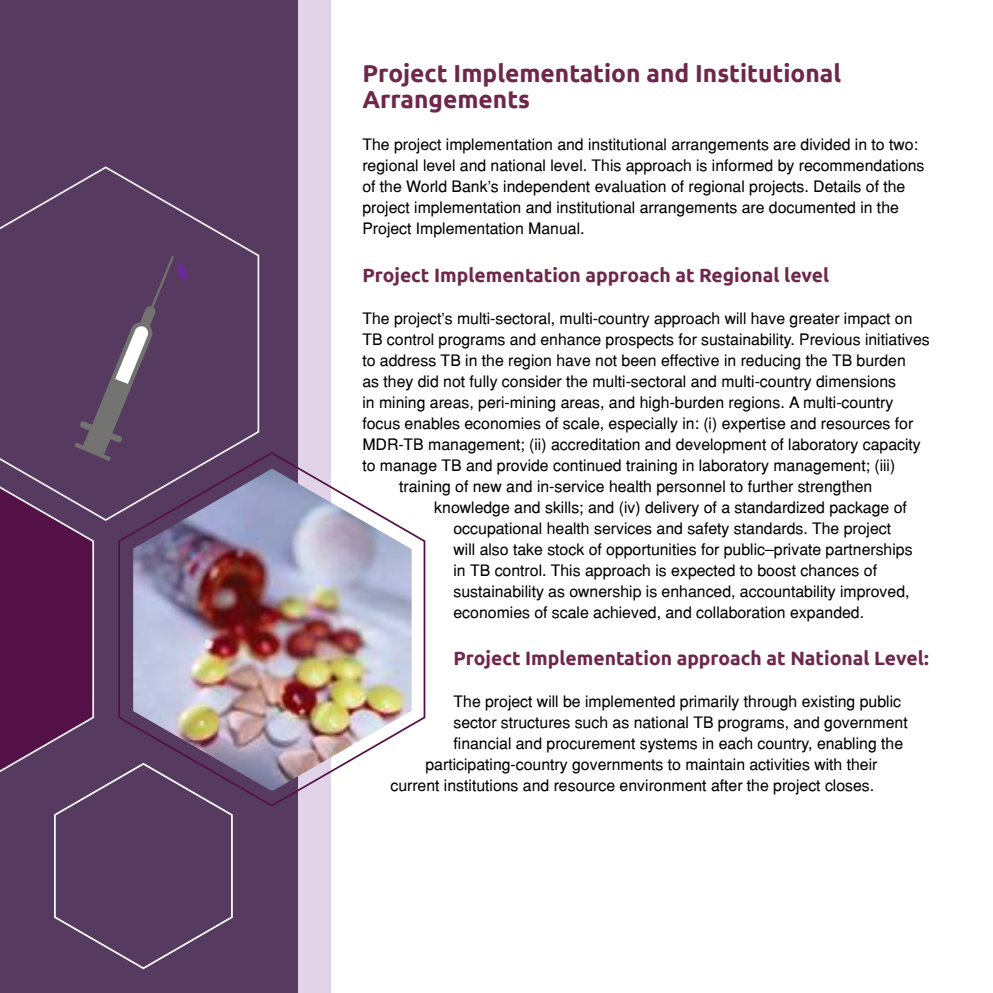
<style>
.page{position:relative;width:993px;height:993px;background:#fff}
.page>*{position:absolute;margin:0;border:0;box-sizing:border-box;transform-origin:0 0}
.t1{font:700 24.5px/26.2px "Ubuntu";color:#6e274b}
.t2{font:700 19.25px "Ubuntu";color:#6e274b}
.t3{font:15.75px/21px "Helvetica";color:#000}
</style>
<div class="page">
<div style="left:34px;top:0;width:297px;height:992px;background:#e1d4e9"></div>
<div style="left:0;top:0;width:297px;height:992px;background:#573a60"></div>
<svg style="left:243px;top:451px;width:183px;height:356px"></svg>
<svg style="left:0;top:166px;width:260px;height:318px"></svg>
<svg style="left:0;top:484px;width:233px;height:485px"></svg>
<img style="left:133px;top:468px;width:278px;height:322px">
<svg style="left:74px;top:256px;width:115px;height:205px"></svg>
<h1 class="t1" style="left:362px;top:62px;width:480px">Project Implementation and Institutional<br>Arrangements</h1>
<p class="t3" style="left:362px;top:136px;width:563px">The project implementation and institutional arrangements are divided in to two: regional level and national level. This approach is informed by recommendations of the World Bank’s independent evaluation of regional projects. Details of the project implementation and institutional arrangements are documented in the Project Implementation Manual.</p>
<p class="t2" style="left:362px;top:266px;width:468px">Project Implementation approach at Regional level</p>
<p class="t3" style="left:362px;top:309px;width:551px">The project’s multi-sectoral, multi-country approach will have greater impact on</p>
<p class="t3" style="left:362px;top:330px;width:568px">TB control programs and enhance prospects for sustainability. Previous initiatives</p>
<p class="t3" style="left:362px;top:351px;width:545px">to address TB in the region have not been effective in reducing the TB burden</p>
<p class="t3" style="left:362px;top:372px;width:535px">as they did not fully consider the multi-sectoral and multi-country dimensions</p>
<p class="t3" style="left:362px;top:393px;width:532px">in mining areas, peri-mining areas, and high-burden regions. A multi-country</p>
<p class="t3" style="left:362px;top:414px;width:552px">focus enables economies of scale, especially in: (i) expertise and resources for</p>
<p class="t3" style="left:362px;top:435px;width:559px">MDR-TB management; (ii) accreditation and development of laboratory capacity</p>
<p class="t3" style="left:362px;top:456px;width:534px">to manage TB and provide continued training in laboratory management; (iii)</p>
<p class="t3" style="left:399px;top:477px;width:474px">training of new and in-service health personnel to further strengthen</p>
<p class="t3" style="left:434px;top:498px;width:474px">knowledge and skills; and (iv) delivery of a standardized package of</p>
<p class="t3" style="left:453px;top:519px;width:439px">occupational health services and safety standards. The project</p>
<p class="t3" style="left:453px;top:538px;width:460px">will also take stock of opportunities for public–private partnerships</p>
<p class="t3" style="left:453px;top:561px;width:425px">in TB control. This approach is expected to boost chances of</p>
<p class="t3" style="left:453px;top:582px;width:457px">sustainability as ownership is enhanced, accountability improved,</p>
<p class="t3" style="left:453px;top:603px;width:412px">economies of scale achieved, and collaboration expanded.</p>
<p class="t2" style="left:453px;top:650px;width:477px">Project Implementation approach at National Level:</p>
<p class="t3" style="left:453px;top:692px;width:449px">The project will be implemented primarily through existing public</p>
<p class="t3" style="left:453px;top:713px;width:455px">sector structures such as national TB programs, and government</p>
<p class="t3" style="left:453px;top:734px;width:451px">financial and procurement systems in each country, enabling the</p>
<p class="t3" style="left:425px;top:755px;width:453px">participating-country governments to maintain activities with their</p>
<p class="t3" style="left:390px;top:776px;width:485px">current institutions and resource environment after the project closes.</p>
</div>
